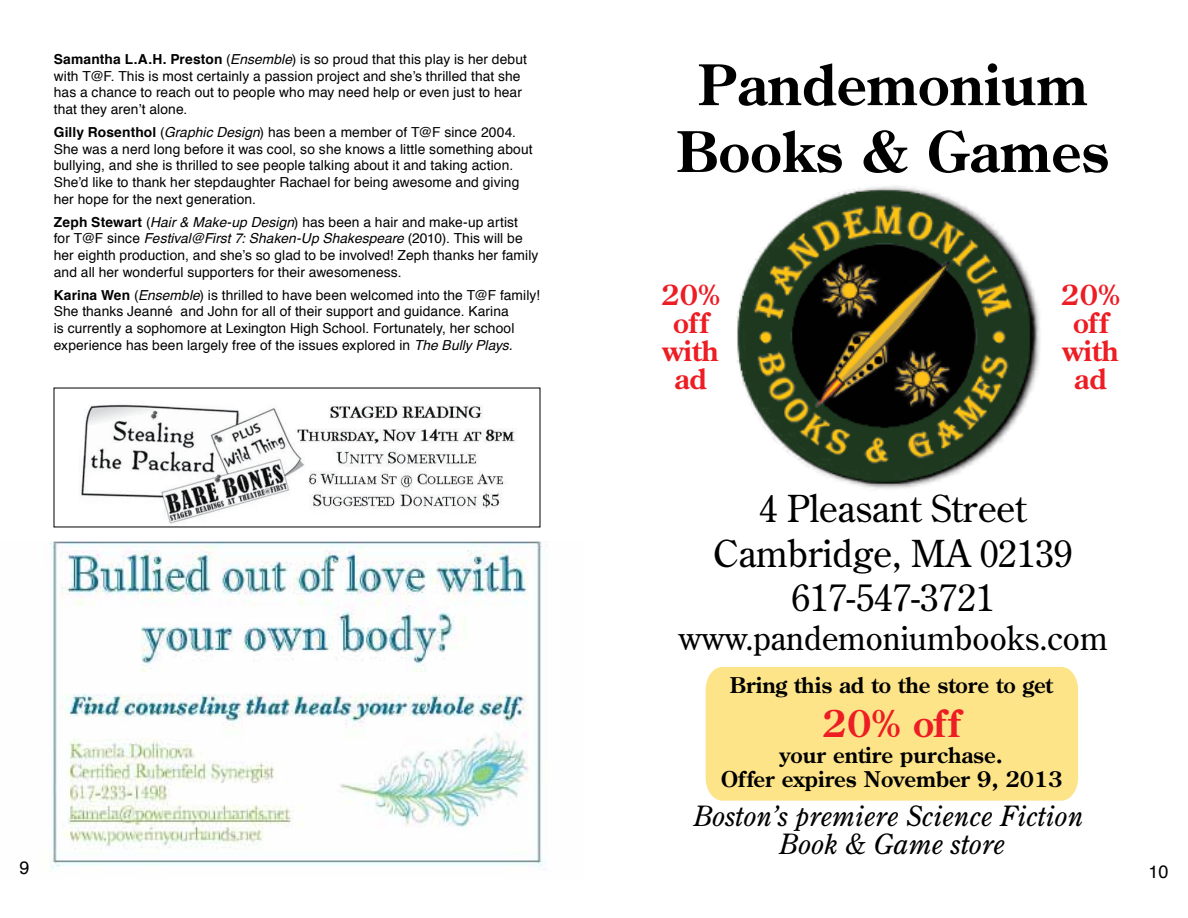
<style>
.page{position:relative;width:1188px;height:918px;background:#fff}
.page>*{position:absolute;margin:0;border:0;box-sizing:border-box;transform-origin:0 0}
.t1{font:700 55.65px/66.9px "Century Old Style Std";color:#000;text-align:center}
.t2{font:37.2px/44.5px "Century Old Style Std";color:#000;text-align:center}
.t3{font:700 37.2px "Century Old Style Std";color:#ed1d24}
.t4{font:32.55px "Century Old Style Std";color:#000}
.t5{font:italic 27.9px/27.9px "Century Old Style Std";color:#000;text-align:center}
.t6{font:700 27.9px/27.9px "Century Old Style Std";color:#ed1d24;text-align:center}
.t7{font:700 21.6px/23.9px "Century Old Style Std";color:#000;text-align:center}
.t8{font:18px "Helvetica";color:#000}
.t9{font:13.8px/16.5px "Helvetica";letter-spacing:.005em;color:#000}
.s1{font-weight:700}
.s2{font-style:italic}
</style>
<div class="page">
<img style="left:50px;top:541px;width:497px;height:329px">
<img style="left:737px;top:186px;width:303px;height:303px">
<div style="left:706px;top:667px;width:372px;height:134px;background:#fee488"></div>
<img style="left:81px;top:404px;width:436px;height:120px">
<p class="t9" style="left:54px;top:52px;width:475px"><span class="s1">Samantha L.A.H. Preston</span> (<span class="s2">Ensemble</span>) is so proud that this play is her debut with T@F. This is most certainly a passion project and she’s thrilled that she has a chance to reach out to people who may need help or even just to hear that they aren’t alone.</p>
<p class="t9" style="left:54px;top:125px;width:480px"><span class="s1">Gilly Rosenthol</span> (<span class="s2">Graphic Design</span>) has been a member of T@F since 2004.<br>She was a nerd long before it was cool, so she knows a little something about bullying, and she is thrilled to see people talking about it and taking action.<br>She’d like to thank her stepdaughter Rachael for being awesome and giving her hope for the next generation.</p>
<p class="t9" style="left:54px;top:214px;width:486px"><span class="s1">Zeph Stewart</span> (<span class="s2">Hair &amp; Make-up Design</span>) has been a hair and make-up artist<br>for T@F since <span class="s2">Festival@First 7: Shaken-Up Shakespeare</span> (2010). This will be her eighth production, and she’s so glad to be involved! Zeph thanks her family and all her wonderful supporters for their awesomeness.</p>
<p class="t9" style="left:54px;top:287px;width:488px"><span class="s1">Karina Wen</span> (<span class="s2">Ensemble</span>) is thrilled to have been welcomed into the T@F family!<br>She thanks Jeanné and John for all of their support and guidance. Karina<br>is currently a sophomore at Lexington High School. Fortunately, her school experience has been largely free of the issues explored in <span class="s2">The Bully Plays.</span></p>
<h1 class="t1" style="left:676px;top:50px;width:434px">Pandemonium<br>Books &amp; Games</h1>
<h3 class="t6" style="left:661px;top:280px;width:60px">20% off with ad</h3>
<h3 class="t6" style="left:1061px;top:280px;width:60px">20% off with ad</h3>
<h2 class="t2" style="left:713px;top:486px;width:361px">4 Pleasant Street<br>Cambridge, MA 02139<br>617-547-3721</h2>
<h3 class="t4" style="left:678px;top:618px;width:431px">www.pandemoniumbooks.com</h3>
<h3 class="t7" style="left:730px;top:673px;width:324px">Bring this ad to the store to get</h3>
<h2 class="t3" style="left:823px;top:699px;width:139px">20% off</h2>
<h3 class="t7" style="left:721px;top:743px;width:343px">your entire purchase.<br>Offer expires November 9, 2013</h3>
<h3 class="t5" style="left:693px;top:802px;width:391px">Boston’s premiere Science Fiction<br>Book &amp; Game store</h3>
<h3 class="t8" style="left:19px;top:853px;width:12px">9</h3>
<h3 class="t8" style="left:1149px;top:858px;width:22px">10</h3>
</div>
